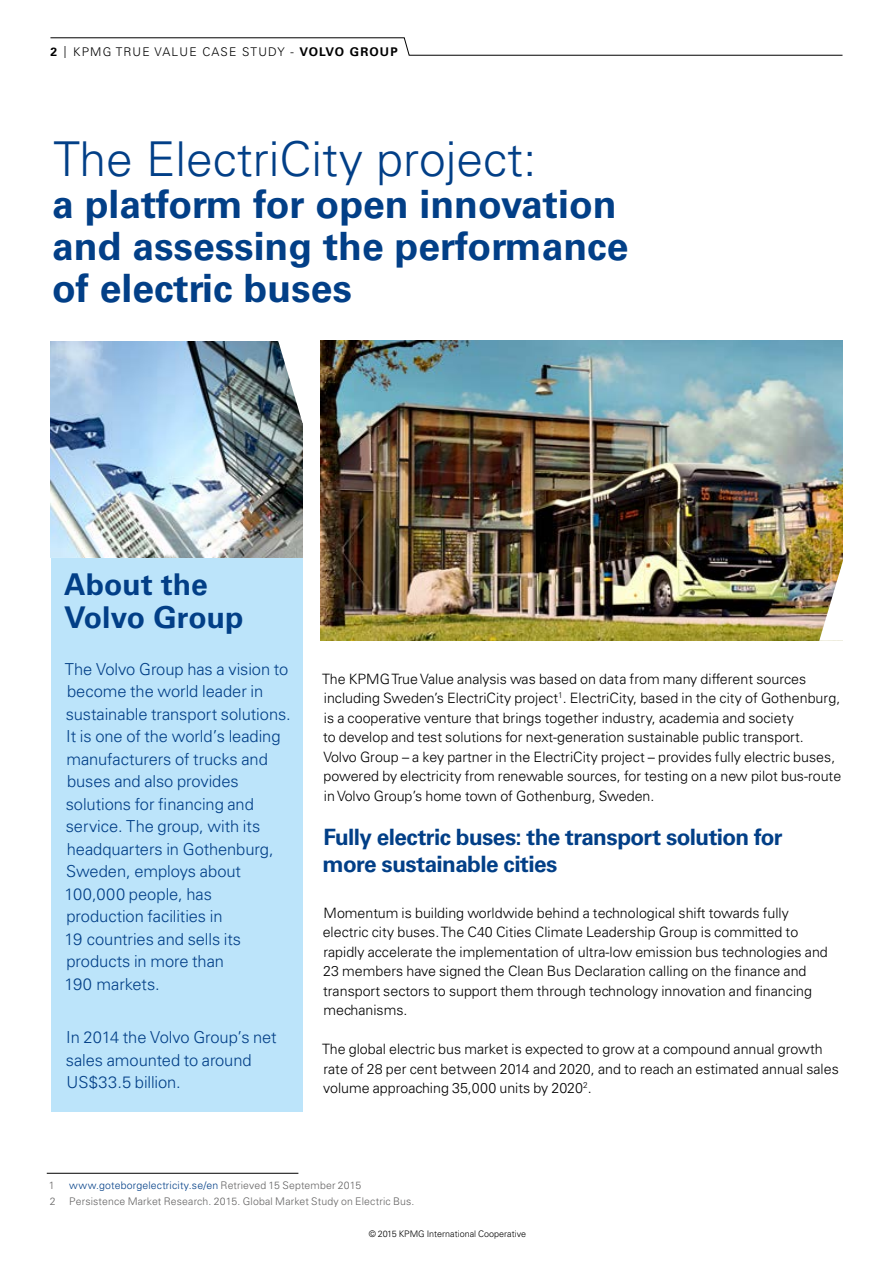
<style>
.page{position:relative;width:893px;height:1263px;background:#fff}
.page>*{position:absolute;margin:0;border:0;box-sizing:border-box;transform-origin:0 0}
.t1{font:300 48px "Univers LT Std";color:#023f87}
.t2{font:700 39px/42px "Univers LT Std";color:#023f87}
.t3{font:700 30px/33px "Univers LT Std";color:#023f87}
.t4{font:700 22.5px/27px "Univers LT Std";letter-spacing:-.025em;color:#023f87}
.t5{font:300 16.5px/22.5px "Univers LT Std";letter-spacing:-.005em;color:#023f87}
.t6{font:300 14.25px/19.5px "Univers LT Std";color:#000}
.t7{font:300 12px "Univers LT Std";letter-spacing:.1em;color:#000}
.t8{font:300 10.5px "Univers LT Std";letter-spacing:.015em;color:#646363}
.t9{font:300 10.5px "Univers LT Std";letter-spacing:.015em;color:#023f87}
.t10{font:300 9px "Univers LT Std";color:#000}
.s1{font-weight:700}
.s2{color:#646363}
</style>
<div class="page">
<svg style="left:50px;top:37px;width:793px;height:19px"></svg>
<img style="left:51px;top:341px;width:251px;height:217px">
<svg style="left:278px;top:341px;width:25px;height:82px"></svg>
<div style="left:51px;top:558px;width:251px;height:554px;background:#bce4fa"></div>
<img style="left:320px;top:340px;width:522px;height:300px">
<img style="left:819px;top:558px;width:24px;height:83px">
<hr style="left:47px;top:1173px;width:251px;height:1px;background:#000">
<p class="t7" style="left:50px;top:45px;width:349px"><span class="s1">2</span> | KPMG TRUE VALUE CASE STUDY - <span class="s1">VOLVO GROUP</span></p>
<h1 class="t1" style="left:54px;top:130px;width:484px">The ElectriCity project:</h1>
<h2 class="t2" style="left:52px;top:184px;width:578px">a platform for open innovation and assessing the performance of electric buses</h2>
<h3 class="t3" style="left:64px;top:568px;width:181px">About the<br>Volvo Group</h3>
<p class="t5" style="left:65px;top:657px;width:228px">The Volvo Group has a vision to become the world leader in sustainable transport solutions.<br>It is one of the world’s leading manufacturers of trucks and buses and also provides solutions for financing and service. The group, with its headquarters in Gothenburg,<br>Sweden, employs about<br>100,000 people, has production facilities in<br>19 countries and sells its products in more than<br>190 markets.</p>
<p class="t5" style="left:66px;top:1026px;width:212px">In 2014 the Volvo Group’s net sales amounted to around<br>US$33.5 billion.</p>
<p class="t6" style="left:322px;top:669px;width:521px">The KPMG True Value analysis was based on data from many different sources including Sweden’s ElectriCity project<sup>1</sup>. ElectriCity, based in the city of Gothenburg, is a cooperative venture that brings together industry, academia and society<br>to develop and test solutions for next-generation sustainable public transport.<br>Volvo Group – a key partner in the ElectriCity project – provides fully electric buses, powered by electricity from renewable sources, for testing on a new pilot bus-route in Volvo Group’s home town of Gothenburg, Sweden.</p>
<h3 class="t4" style="left:323px;top:823px;width:462px">Fully electric buses: the transport solution for more sustainable cities</h3>
<p class="t6" style="left:323px;top:903px;width:507px">Momentum is building worldwide behind a technological shift towards fully electric city buses. The C40 Cities Climate Leadership Group is committed to rapidly accelerate the implementation of ultra-low emission bus technologies and 23 members have signed the Clean Bus Declaration calling on the finance and transport sectors to support them through technology innovation and financing mechanisms.</p>
<p class="t6" style="left:322px;top:1039px;width:518px">The global electric bus market is expected to grow at a compound annual growth rate of 28 per cent between 2014 and 2020, and to reach an estimated annual sales volume approaching 35,000 units by 2020<sup>2</sup>.</p>
<p class="t8" style="left:49px;top:1179px;width:7px">1</p>
<p class="t9" style="left:69px;top:1179px;width:293px">www.goteborgelectricity.se/en <span class="s2">Retrieved 15 September 2015</span></p>
<p class="t8" style="left:50px;top:1195px;width:7px">2</p>
<p class="t8" style="left:69px;top:1195px;width:347px">Persistence Market Research. 2015. Global Market Study on Electric Bus.</p>
<p class="t10" style="left:369px;top:1228px;width:159px">© 2015 KPMG International Cooperative</p>
</div>
